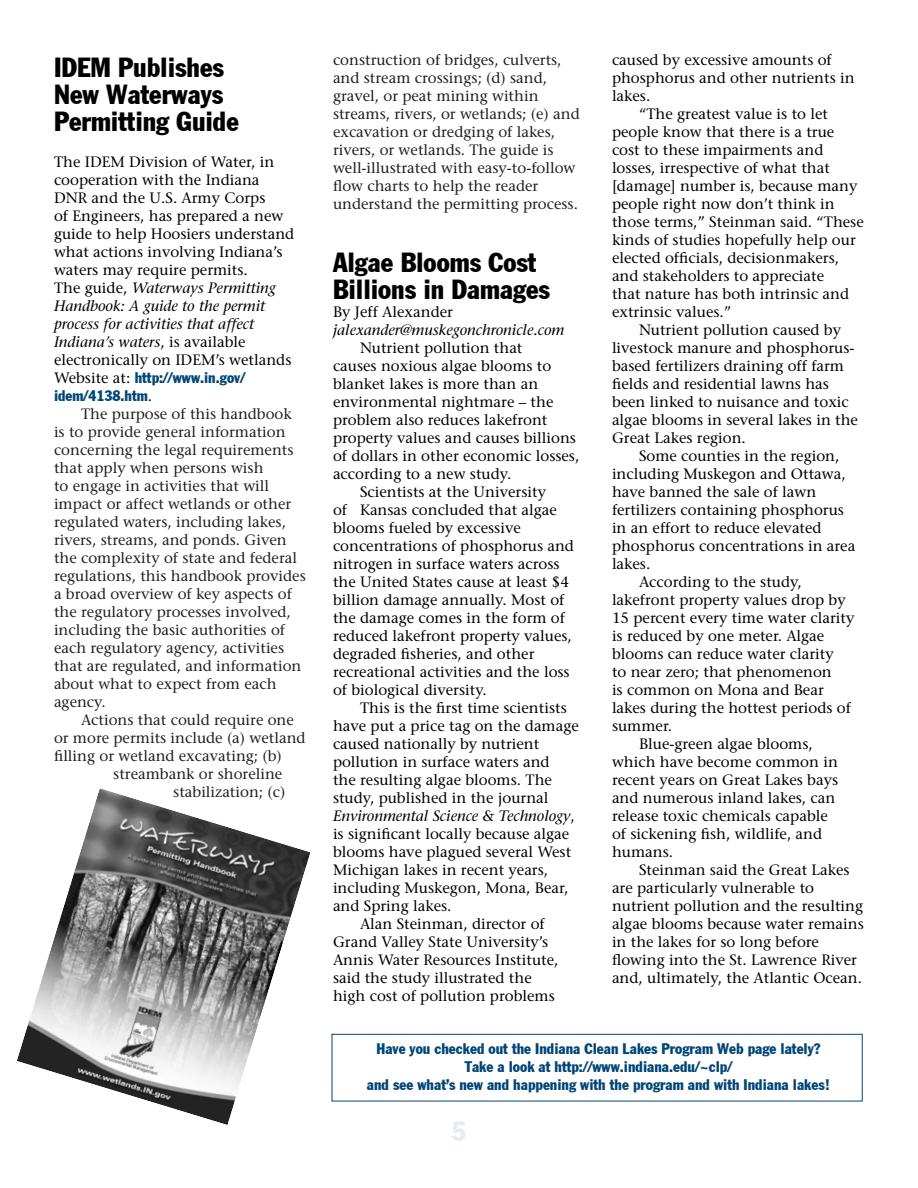
<style>
.page{position:relative;width:918px;height:1188px;background:#fff}
.page>*{position:absolute;margin:0;border:0;box-sizing:border-box;transform-origin:0 0}
.t1{font:27px/27px "Jack Condensed";color:#000}
.t2{font:27px "Jack Condensed";color:#e6ecf1}
.t3{font:15px/18px "Stone Serif";color:#000}
.t4{font:15px/18px "Stone Serif";color:#221e1f}
.t5{font:15px/18px "Jack Condensed";color:#004677;text-align:center}
.t6{font:italic 15px "Stone Serif";color:#000}
.s1{font-style:italic}
.s2{font-family:"Stone Serif";color:#000}
.s3{font-style:normal}
</style>
<div class="page">
<div style="left:332px;top:1034px;width:531px;height:67px;border:1px solid #004677"></div>
<img style="left:17px;top:788px;width:293px;height:337px">
<h1 class="t1" style="left:54px;top:53px;width:186px">IDEM Publishes<br>New Waterways<br>Permitting Guide</h1>
<p class="t3" style="left:54px;top:152px;width:242px">The IDEM Division of Water, in cooperation with the Indiana<br>DNR and the U.S. Army Corps<br>of Engineers, has prepared a new guide to help Hoosiers understand what actions involving Indiana’s waters may require permits.<br>The guide, <span class="s1">Waterways Permitting<br>Handbook: A guide to the permit process for activities that affect<br>Indiana’s waters</span>, is available electronically on IDEM’s wetlands</p>
<p class="t5" style="left:54px;top:368px;width:193px;text-align:left"><span class="s2">Website at:</span> http://www.in.gov/ idem/4138.htm<span class="s2">.</span></p>
<p class="t4" style="left:54px;top:404px;width:253px;text-indent:27px">The purpose of this handbook is to provide general information concerning the legal requirements that apply when persons wish<br>to engage in activities that will impact or affect wetlands or other regulated waters, including lakes, rivers, streams, and ponds. Given the complexity of state and federal regulations, this handbook provides a broad overview of key aspects of the regulatory processes involved, including the basic authorities of each regulatory agency, activities that are regulated, and information about what to expect from each agency.</p>
<p class="t4" style="left:81px;top:710px;width:214px">Actions that could require one</p>
<p class="t4" style="left:54px;top:728px;width:253px">or more permits include (a) wetland</p>
<p class="t4" style="left:54px;top:746px;width:229px">filling or wetland excavating; (b)</p>
<p class="t4" style="left:113px;top:764px;width:171px">streambank or shoreline</p>
<p class="t4" style="left:173px;top:782px;width:114px">stabilization; (c)</p>
<p class="t4" style="left:333px;top:51px;width:248px">construction of bridges, culverts, and stream crossings; (d) sand, gravel, or peat mining within streams, rivers, or wetlands; (e) and excavation or dredging of lakes, rivers, or wetlands. The guide is well-illustrated with easy-to-follow flow charts to help the reader understand the permitting process.</p>
<h1 class="t1" style="left:333px;top:249px;width:219px">Algae Blooms Cost<br>Billions in Damages</h1>
<p class="t3" style="left:333px;top:303px;width:121px">By Jeff Alexander</p>
<p class="t6" style="left:333px;top:321px;width:233px">jalexander@muskegonchronicle.com</p>
<p class="t3" style="left:360px;top:339px;width:164px">Nutrient pollution that</p>
<p class="t3" style="left:333px;top:357px;width:220px">causes noxious algae blooms to</p>
<p class="t3" style="left:333px;top:375px;width:207px">blanket lakes is more than an</p>
<p class="t3" style="left:333px;top:393px;width:222px">environmental nightmare – the</p>
<p class="t3" style="left:333px;top:411px;width:216px">problem also reduces lakefront</p>
<p class="t3" style="left:333px;top:429px;width:245px">property values and causes billions</p>
<p class="t3" style="left:333px;top:447px;width:248px">of dollars in other economic losses,</p>
<p class="t3" style="left:333px;top:465px;width:180px">according to a new study.</p>
<p class="t3" style="left:360px;top:483px;width:188px">Scientists at the University</p>
<p class="t3" style="left:333px;top:501px;width:225px">of Kansas concluded that algae</p>
<p class="t3" style="left:333px;top:519px;width:189px">blooms fueled by excessive</p>
<p class="t3" style="left:333px;top:537px;width:243px">concentrations of phosphorus and</p>
<p class="t3" style="left:333px;top:555px;width:228px">nitrogen in surface waters across</p>
<p class="t3" style="left:333px;top:573px;width:238px">the United States cause at least $4</p>
<p class="t3" style="left:333px;top:591px;width:233px">billion damage annually. Most of</p>
<p class="t3" style="left:333px;top:609px;width:234px">the damage comes in the form of</p>
<p class="t3" style="left:333px;top:627px;width:240px">reduced lakefront property values,</p>
<p class="t3" style="left:333px;top:645px;width:203px">degraded fisheries, and other</p>
<p class="t3" style="left:333px;top:663px;width:238px">recreational activities and the loss</p>
<p class="t3" style="left:333px;top:681px;width:155px">of biological diversity.</p>
<p class="t3" style="left:360px;top:699px;width:208px">This is the first time scientists</p>
<p class="t3" style="left:333px;top:717px;width:247px">have put a price tag on the damage</p>
<p class="t3" style="left:333px;top:735px;width:208px">caused nationally by nutrient</p>
<p class="t3" style="left:333px;top:753px;width:218px">pollution in surface waters and</p>
<p class="t3" style="left:333px;top:771px;width:220px">the resulting algae blooms. The</p>
<p class="t3" style="left:333px;top:789px;width:217px">study, published in the journal</p>
<p class="t6" style="left:333px;top:807px;width:243px">Environmental Science &amp; Technology<span class="s3">,</span></p>
<p class="t3" style="left:333px;top:825px;width:238px">is significant locally because algae</p>
<p class="t3" style="left:333px;top:843px;width:240px">blooms have plagued several West</p>
<p class="t3" style="left:333px;top:861px;width:217px">Michigan lakes in recent years,</p>
<p class="t3" style="left:333px;top:879px;width:237px">including Muskegon, Mona, Bear,</p>
<p class="t3" style="left:333px;top:897px;width:120px">and Spring lakes.</p>
<p class="t3" style="left:360px;top:915px;width:186px">Alan Steinman, director of</p>
<p class="t3" style="left:333px;top:933px;width:217px">Grand Valley State University’s</p>
<p class="t3" style="left:333px;top:951px;width:227px">Annis Water Resources Institute,</p>
<p class="t3" style="left:333px;top:969px;width:200px">said the study illustrated the</p>
<p class="t3" style="left:333px;top:987px;width:223px">high cost of pollution problems</p>
<p class="t3" style="left:612px;top:51px;width:221px">caused by excessive amounts of</p>
<p class="t3" style="left:612px;top:69px;width:244px">phosphorus and other nutrients in</p>
<p class="t3" style="left:612px;top:87px;width:40px">lakes.</p>
<p class="t3" style="left:639px;top:105px;width:191px">“The greatest value is to let</p>
<p class="t3" style="left:612px;top:123px;width:224px">people know that there is a true</p>
<p class="t3" style="left:612px;top:141px;width:213px">cost to these impairments and</p>
<p class="t3" style="left:612px;top:159px;width:219px">losses, irrespective of what that</p>
<p class="t3" style="left:612px;top:177px;width:247px">[damage] number is, because many</p>
<p class="t3" style="left:612px;top:195px;width:224px">people right now don’t think in</p>
<p class="t3" style="left:612px;top:213px;width:253px">those terms,” Steinman said. “These</p>
<p class="t3" style="left:612px;top:231px;width:245px">kinds of studies hopefully help our</p>
<p class="t3" style="left:612px;top:249px;width:229px">elected officials, decisionmakers,</p>
<p class="t3" style="left:612px;top:267px;width:214px">and stakeholders to appreciate</p>
<p class="t3" style="left:612px;top:285px;width:239px">that nature has both intrinsic and</p>
<p class="t3" style="left:612px;top:303px;width:121px">extrinsic values.”</p>
<p class="t3" style="left:639px;top:321px;width:204px">Nutrient pollution caused by</p>
<p class="t3" style="left:612px;top:339px;width:244px">livestock manure and phosphorus-</p>
<p class="t3" style="left:612px;top:357px;width:234px">based fertilizers draining off farm</p>
<p class="t3" style="left:612px;top:375px;width:218px">fields and residential lawns has</p>
<p class="t3" style="left:612px;top:393px;width:238px">been linked to nuisance and toxic</p>
<p class="t3" style="left:612px;top:411px;width:248px">algae blooms in several lakes in the</p>
<p class="t3" style="left:612px;top:429px;width:135px">Great Lakes region.</p>
<p class="t3" style="left:639px;top:447px;width:202px">Some counties in the region,</p>
<p class="t3" style="left:612px;top:465px;width:235px">including Muskegon and Ottawa,</p>
<p class="t3" style="left:612px;top:483px;width:206px">have banned the sale of lawn</p>
<p class="t3" style="left:612px;top:501px;width:234px">fertilizers containing phosphorus</p>
<p class="t3" style="left:612px;top:519px;width:211px">in an effort to reduce elevated</p>
<p class="t3" style="left:612px;top:537px;width:245px">phosphorus concentrations in area</p>
<p class="t3" style="left:612px;top:555px;width:40px">lakes.</p>
<p class="t3" style="left:639px;top:573px;width:164px">According to the study,</p>
<p class="t3" style="left:612px;top:591px;width:235px">lakefront property values drop by</p>
<p class="t3" style="left:612px;top:609px;width:244px">15 percent every time water clarity</p>
<p class="t3" style="left:612px;top:627px;width:214px">is reduced by one meter. Algae</p>
<p class="t3" style="left:612px;top:645px;width:223px">blooms can reduce water clarity</p>
<p class="t3" style="left:612px;top:663px;width:221px">to near zero; that phenomenon</p>
<p class="t3" style="left:612px;top:681px;width:213px">is common on Mona and Bear</p>
<p class="t3" style="left:612px;top:699px;width:241px">lakes during the hottest periods of</p>
<p class="t3" style="left:612px;top:717px;width:62px">summer.</p>
<p class="t3" style="left:639px;top:735px;width:175px">Blue-green algae blooms,</p>
<p class="t3" style="left:612px;top:753px;width:227px">which have become common in</p>
<p class="t3" style="left:612px;top:771px;width:228px">recent years on Great Lakes bays</p>
<p class="t3" style="left:612px;top:789px;width:225px">and numerous inland lakes, can</p>
<p class="t3" style="left:612px;top:807px;width:217px">release toxic chemicals capable</p>
<p class="t3" style="left:612px;top:825px;width:212px">of sickening fish, wildlife, and</p>
<p class="t3" style="left:612px;top:843px;width:63px">humans.</p>
<p class="t3" style="left:639px;top:861px;width:212px">Steinman said the Great Lakes</p>
<p class="t3" style="left:612px;top:879px;width:204px">are particularly vulnerable to</p>
<p class="t3" style="left:612px;top:897px;width:253px">nutrient pollution and the resulting</p>
<p class="t3" style="left:612px;top:915px;width:253px">algae blooms because water remains</p>
<p class="t3" style="left:612px;top:933px;width:209px">in the lakes for so long before</p>
<p class="t3" style="left:612px;top:951px;width:247px">flowing into the St. Lawrence River</p>
<p class="t3" style="left:612px;top:969px;width:252px">and, ultimately, the Atlantic Ocean.</p>
<p class="t5" style="left:367px;top:1040px;width:465px">Have you checked out the Indiana Clean Lakes Program Web page lately?<br>Take a look at http://www.indiana.edu/~clp/<br>and see what’s new and happening with the program and with Indiana lakes!</p>
<h1 class="t2" style="left:452px;top:1115px;width:16px">5</h1>
</div>
